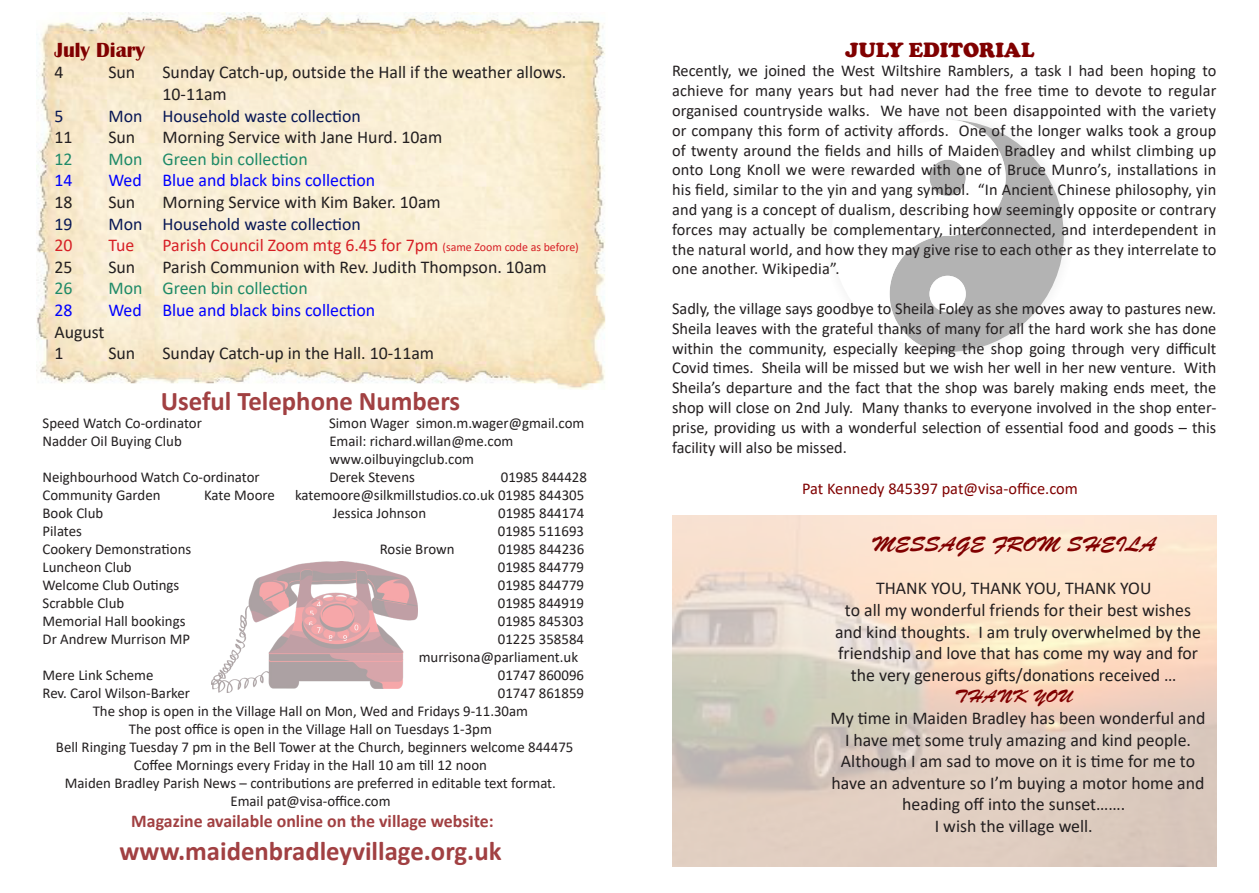
<style>
.page{position:relative;width:1259px;height:893px;background:#fff}
.page>*{position:absolute;margin:0;border:0;box-sizing:border-box;transform-origin:0 0}
.t1{font:700 27px "Calibri";color:#a14042}
.t2{font:21px "Brush Script Std";color:#800000}
.t3{font:900 21px "Cooper";color:#800000}
.t4{font:700 21px "Britannic";color:#800000}
.t5{font:18px/21.6px "Calibri";color:#231f20;text-align:center}
.t6{font:18px "Calibri";color:#00f}
.t7{font:18px "Calibri";color:#091855}
.t8{font:18px "Calibri";color:#d72026}
.t9{font:18px "Calibri";color:#1e8a67}
.t10{font:700 18px "Calibri";color:#a14042}
.t11{font:18px "Brush Script Std";color:#800000}
.t12{font:16.5px/19.8px "Calibri";color:#231f20;text-align:justify}
.t13{font:16.5px "Calibri";color:#800000}
.t14{font:15px/18px "Calibri";color:#231f20;text-align:center}
.s1{font-size:12px}
</style>
<div class="page">
<svg style="left:889px;top:120px;width:174px;height:232px"></svg>
<div style="left:929px;top:276px;width:36px;height:36px;background:#fff;border-radius:50%"></div>
<img style="left:212px;top:562px;width:205px;height:131px">
<img style="left:36px;top:13px;width:570px;height:377px">
<p class="t4" style="left:54px;top:38px;width:92px">July Diary</p>
<p class="t5" style="left:54px;top:61px;width:11px">4</p>
<p class="t5" style="left:108px;top:61px;width:28px">Sun</p>
<p class="t5" style="left:162px;top:61px;width:405px;text-align:left">Sunday Catch-up, outside the Hall if the weather allows.<br>10-11am</p>
<p class="t7" style="left:54px;top:103px;width:11px">5</p>
<p class="t7" style="left:108px;top:103px;width:254px">Mon Household waste collection</p>
<p class="t5" style="left:54px;top:126px;width:20px">11</p>
<p class="t5" style="left:108px;top:126px;width:28px">Sun</p>
<p class="t5" style="left:162px;top:126px;width:281px">Morning Service with Jane Hurd. 10am</p>
<p class="t9" style="left:54px;top:146px;width:20px">12</p>
<p class="t9" style="left:108px;top:146px;width:201px">Mon Green bin collection</p>
<p class="t6" style="left:54px;top:168px;width:20px">14</p>
<p class="t6" style="left:108px;top:168px;width:268px">Wed Blue and black bins collection</p>
<p class="t5" style="left:54px;top:191px;width:20px">18</p>
<p class="t5" style="left:108px;top:191px;width:28px">Sun</p>
<p class="t5" style="left:162px;top:191px;width:280px">Morning Service with Kim Baker. 10am</p>
<p class="t7" style="left:54px;top:211px;width:20px">19</p>
<p class="t7" style="left:108px;top:211px;width:254px">Mon Household waste collection</p>
<p class="t8" style="left:54px;top:233px;width:20px">20</p>
<p class="t8" style="left:108px;top:233px;width:27px">Tue</p>
<p class="t8" style="left:162px;top:233px;width:418px">Parish Council Zoom mtg 6.45 for 7pm <span class="s1">(same Zoom code as before)</span></p>
<p class="t5" style="left:54px;top:256px;width:20px">25</p>
<p class="t5" style="left:108px;top:256px;width:28px">Sun</p>
<p class="t5" style="left:162px;top:256px;width:386px">Parish Communion with Rev. Judith Thompson. 10am</p>
<p class="t9" style="left:54px;top:276px;width:20px">26</p>
<p class="t9" style="left:108px;top:276px;width:201px">Mon Green bin collection</p>
<p class="t6" style="left:54px;top:297px;width:20px">28</p>
<p class="t6" style="left:108px;top:297px;width:268px">Wed Blue and black bins collection</p>
<p class="t5" style="left:54px;top:320px;width:52px">August</p>
<p class="t5" style="left:54px;top:342px;width:11px">1</p>
<p class="t5" style="left:108px;top:342px;width:28px">Sun</p>
<p class="t5" style="left:162px;top:342px;width:273px">Sunday Catch-up in the Hall. 10-11am</p>
<p class="t1" style="left:161px;top:382px;width:301px">Useful Telephone Numbers</p>
<p class="t14" style="left:43px;top:413px;width:161px">Speed Watch Co-ordinator</p>
<p class="t14" style="left:329px;top:413px;width:257px">Simon Wager simon.m.wager@gmail.com</p>
<p class="t14" style="left:43px;top:431px;width:141px">Nadder Oil Buying Club</p>
<p class="t14" style="left:329px;top:431px;width:186px">Email: richard.willan@me.com</p>
<p class="t14" style="left:329px;top:449px;width:146px">www.oilbuyingclub.com</p>
<p class="t14" style="left:43px;top:467px;width:219px">Neighbourhood Watch Co-ordinator</p>
<p class="t14" style="left:329px;top:467px;width:87px">Derek Stevens</p>
<p class="t14" style="left:501px;top:467px;width:88px">01985 844428</p>
<p class="t14" style="left:43px;top:485px;width:119px">Community Garden</p>
<p class="t14" style="left:204px;top:485px;width:72px">Kate Moore</p>
<p class="t14" style="left:295px;top:485px;width:291px">katemoore@silkmillstudios.co.uk 01985 844305</p>
<p class="t14" style="left:43px;top:503px;width:62px">Book Club</p>
<p class="t14" style="left:333px;top:503px;width:95px">Jessica Johnson</p>
<p class="t14" style="left:498px;top:503px;width:88px">01985 844174</p>
<p class="t14" style="left:43px;top:521px;width:41px">Pilates</p>
<p class="t14" style="left:498px;top:521px;width:88px">01985 511693</p>
<p class="t14" style="left:43px;top:539px;width:150px">Cookery Demonstrations</p>
<p class="t14" style="left:380px;top:539px;width:76px">Rosie Brown</p>
<p class="t14" style="left:498px;top:539px;width:88px">01985 844236</p>
<p class="t14" style="left:43px;top:557px;width:91px">Luncheon Club</p>
<p class="t14" style="left:498px;top:557px;width:88px">01985 844779</p>
<p class="t14" style="left:43px;top:575px;width:138px">Welcome Club Outings</p>
<p class="t14" style="left:498px;top:575px;width:88px">01985 844779</p>
<p class="t14" style="left:43px;top:593px;width:83px">Scrabble Club</p>
<p class="t14" style="left:498px;top:593px;width:88px">01985 844919</p>
<p class="t14" style="left:43px;top:611px;width:144px">Memorial Hall bookings</p>
<p class="t14" style="left:498px;top:611px;width:88px">01985 845303</p>
<p class="t14" style="left:43px;top:629px;width:149px">Dr Andrew Murrison MP</p>
<p class="t14" style="left:498px;top:629px;width:88px">01225 358584</p>
<p class="t14" style="left:419px;top:647px;width:161px">murrisona@parliament.uk</p>
<p class="t14" style="left:43px;top:665px;width:112px">Mere Link Scheme</p>
<p class="t14" style="left:498px;top:665px;width:88px">01747 860096</p>
<p class="t14" style="left:43px;top:683px;width:149px">Rev. Carol Wilson-Barker</p>
<p class="t14" style="left:498px;top:683px;width:88px">01747 861859</p>
<p class="t14" style="left:93px;top:701px;width:437px">The shop is open in the Village Hall on Mon, Wed and Fridays 9-11.30am</p>
<p class="t14" style="left:129px;top:719px;width:364px">The post office is open in the Village Hall on Tuesdays 1-3pm</p>
<p class="t14" style="left:56px;top:737px;width:519px">Bell Ringing Tuesday 7 pm in the Bell Tower at the Church, beginners welcome 844475<br>Coffee Mornings every Friday in the Hall 10 am till 12 noon</p>
<p class="t14" style="left:65px;top:773px;width:493px">Maiden Bradley Parish News – contributions are preferred in editable text format.</p>
<p class="t14" style="left:230px;top:791px;width:162px">Email pat@visa-office.com</p>
<p class="t10" style="left:131px;top:809px;width:364px">Magazine available online on the village website:</p>
<p class="t1" style="left:119px;top:832px;width:383px">www.maidenbradleyvillage.org.uk</p>
<p class="t3" style="left:845px;top:37px;width:190px">JULY EDITORIAL</p>
<p class="t12" style="left:672px;top:61px;width:546px">Recently, we joined the West Wiltshire Ramblers, a task I had been hoping to achieve for many years but had never had the free time to devote to regular organised countryside walks. We have not been disappointed with the variety or company this form of activity affords. One of the longer walks took a group of twenty around the fields and hills of Maiden Bradley and whilst climbing up onto Long Knoll we were rewarded with one of Bruce Munro’s, installations in his field, similar to the yin and yang symbol. “In Ancient Chinese philosophy, yin and yang is a concept of dualism, describing how seemingly opposite or contrary forces may actually be complementary, interconnected, and interdependent in the natural world, and how they may give rise to each other as they interrelate to one another. Wikipedia”.</p>
<p class="t12" style="left:672px;top:298px;width:546px">Sadly, the village says goodbye to Sheila Foley as she moves away to pastures new.<br>Sheila leaves with the grateful thanks of many for all the hard work she has done within the community, especially keeping the shop going through very difficult Covid times. Sheila will be missed but we wish her well in her new venture. With Sheila’s departure and the fact that the shop was barely making ends meet, the shop will close on 2nd July. Many thanks to everyone involved in the shop enter&shy;prise, providing us with a wonderful selection of essential food and goods – this facility will also be missed.</p>
<p class="t13" style="left:802px;top:477px;width:277px">Pat Kennedy 845397 pat@visa-office.com</p>
<p class="t2" style="left:871px;top:533px;width:286px">MESSAGE FROM SHEILA</p>
<p class="t5" style="left:876px;top:577px;width:277px">THANK YOU, THANK YOU, THANK YOU</p>
<p class="t5" style="left:835px;top:599px;width:367px">to all my wonderful friends for their best wishes and kind thoughts. I am truly overwhelmed by the friendship and love that has come my way and for the very generous gifts/donations received …</p>
<p class="t11" style="left:954px;top:686px;width:120px">THANK YOU</p>
<p class="t5" style="left:830px;top:707px;width:376px">My time in Maiden Bradley has been wonderful and I have met some truly amazing and kind people.<br>Although I am sad to move on it is time for me to have an adventure so I’m buying a motor home and heading off into the sunset…….</p>
<p class="t5" style="left:934px;top:815px;width:159px">I wish the village well.</p>
</div>
